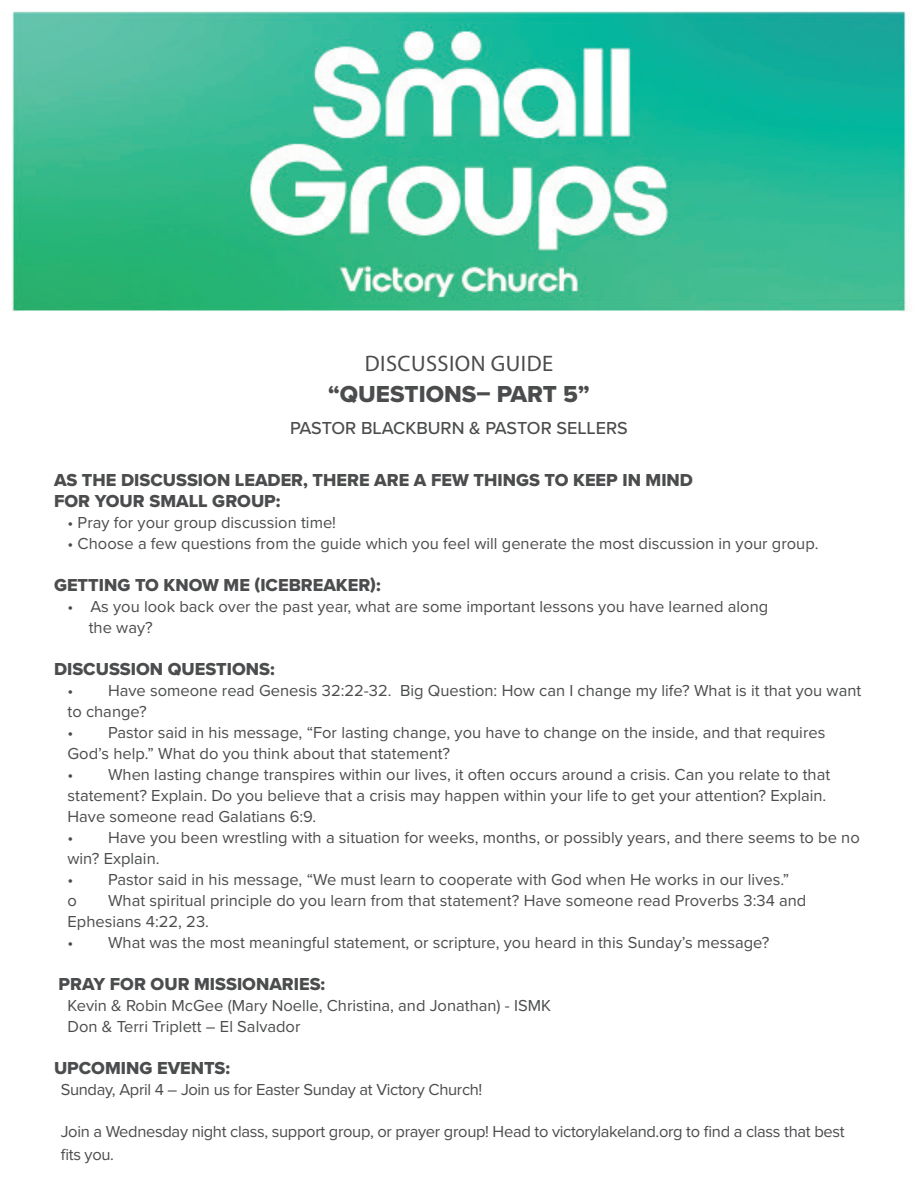
<style>
.page{position:relative;width:918px;height:1188px;background:#fff}
.page>*{position:absolute;margin:0;border:0;box-sizing:border-box;transform-origin:0 0}
.t1{font:24px "Proxima Nova Extrabld";color:#4b4c4d}
.t2{font:22.5px "Myriad Pro";letter-spacing:.02em;color:#4b4c4d}
.t3{font:18px "Proxima Nova Extrabld";color:#4b4c4d}
.t4{font:500 18px "Proxima Nova";color:#4b4c4d}
.t5{font:16.5px/21px "Proxima Nova";color:#4b4c4d}
.t6{font:16.5px/22.5px "Proxima Nova";letter-spacing:-.02em;color:#4b4c4d}
</style>
<div class="page">
<img style="left:12px;top:11px;width:894px;height:301px">
<p class="t2" style="left:365px;top:350px;width:190px">DISCUSSION GUIDE</p>
<p class="t1" style="left:328px;top:377px;width:263px">“QUESTIONS– PART 5”</p>
<p class="t4" style="left:290px;top:415px;width:339px">PASTOR BLACKBURN &amp; PASTOR SELLERS</p>
<p class="t3" style="left:54px;top:467px;width:641px">AS THE DISCUSSION LEADER, THERE ARE A FEW THINGS TO KEEP IN MIND</p>
<p class="t3" style="left:54px;top:488px;width:228px">FOR YOUR SMALL GROUP:</p>
<p class="t5" style="left:68px;top:512px;width:270px">• Pray for your group discussion time!</p>
<p class="t5" style="left:68px;top:533px;width:753px">• Choose a few questions from the guide which you feel will generate the most discussion in your group.</p>
<p class="t3" style="left:54px;top:572px;width:328px">GETTING TO KNOW ME (ICEBREAKER):</p>
<p class="t5" style="left:68px;top:596px;width:702px">• As you look back over the past year, what are some important lessons you have learned along</p>
<p class="t5" style="left:89px;top:617px;width:65px">the way?</p>
<p class="t3" style="left:54px;top:656px;width:222px">DISCUSSION QUESTIONS:</p>
<p class="t5" style="left:68px;top:680px;width:795px">• Have someone read Genesis 32:22-32. Big Question: How can I change my life? What is it that you want to change?</p>
<p class="t5" style="left:68px;top:722px;width:759px">• Pastor said in his message, “For lasting change, you have to change on the inside, and that requires<br>God’s help.” What do you think about that statement?</p>
<p class="t5" style="left:68px;top:764px;width:764px">• When lasting change transpires within our lives, it often occurs around a crisis. Can you relate to that statement? Explain. Do you believe that a crisis may happen within your life to get your attention? Explain.<br>Have someone read Galatians 6:9.</p>
<p class="t5" style="left:68px;top:827px;width:794px">• Have you been wrestling with a situation for weeks, months, or possibly years, and there seems to be no win? Explain.</p>
<p class="t5" style="left:68px;top:869px;width:723px">• Pastor said in his message, “We must learn to cooperate with God when He works in our lives.”</p>
<p class="t5" style="left:68px;top:890px;width:11px">o</p>
<p class="t5" style="left:68px;top:890px;width:740px;text-indent:41px">What spiritual principle do you learn from that statement? Have someone read Proverbs 3:34 and<br>Ephesians 4:22, 23.</p>
<p class="t5" style="left:68px;top:932px;width:704px">• What was the most meaningful statement, or scripture, you heard in this Sunday’s message?</p>
<p class="t3" style="left:59px;top:971px;width:268px">PRAY FOR OUR MISSIONARIES:</p>
<p class="t5" style="left:68px;top:995px;width:485px">Kevin &amp; Robin McGee (Mary Noelle, Christina, and Jonathan) - ISMK</p>
<p class="t5" style="left:68px;top:1016px;width:235px">Don &amp; Terri Triplett – El Salvador</p>
<p class="t3" style="left:54px;top:1055px;width:178px">UPCOMING EVENTS:</p>
<p class="t6" style="left:61px;top:1078px;width:423px">Sunday, April 4 – Join us for Easter Sunday at Victory Church!</p>
<p class="t6" style="left:61px;top:1120px;width:785px">Join a Wednesday night class, support group, or prayer group! Head to victorylakeland.org to find a class that best fits you.</p>
</div>
